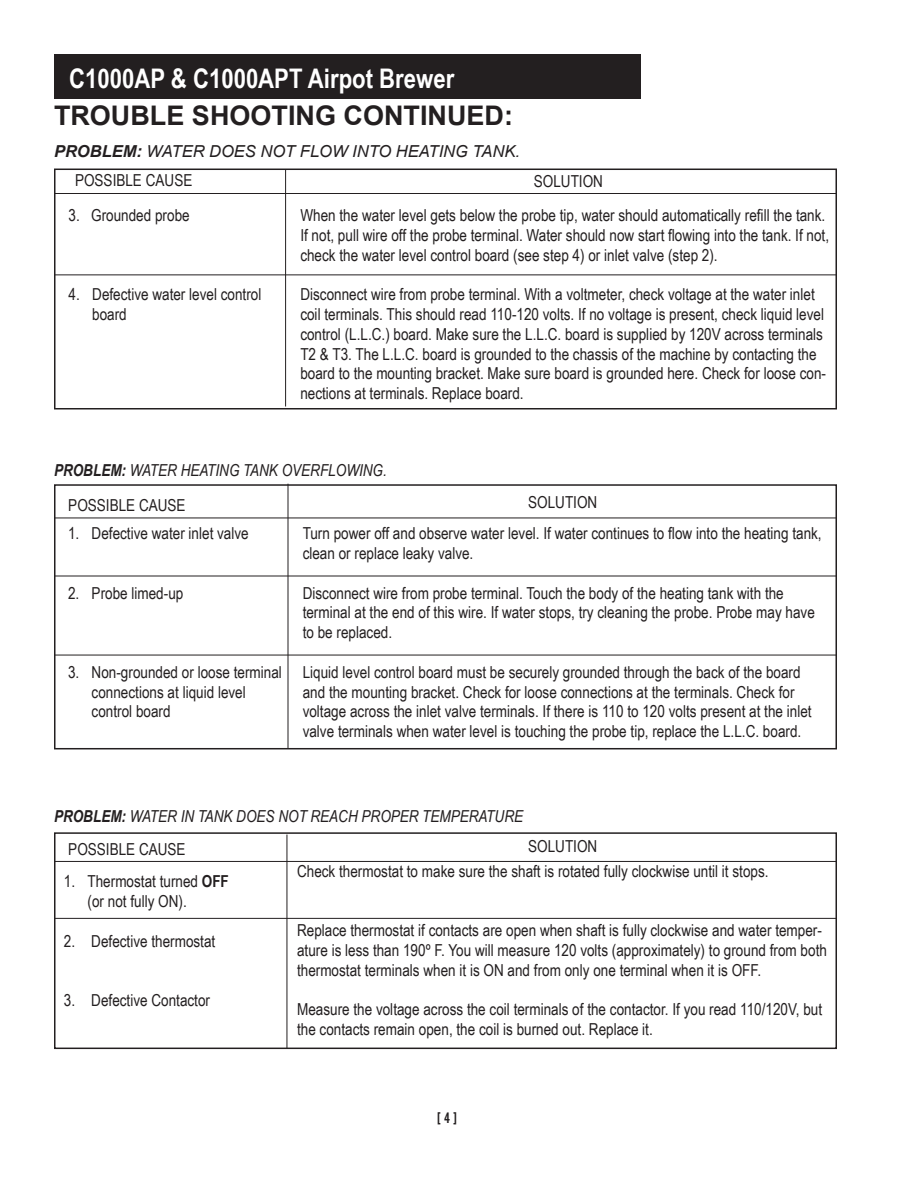
<style>
.page{position:relative;width:918px;height:1188px;background:#fff}
.page>*{position:absolute;margin:0;border:0;box-sizing:border-box;transform-origin:0 0}
.t1{font:700 27px "Arial Narrow";color:#fff}
.t2{font:700 27px "Arial";color:#231f20}
.t3{font:16.5px/19.8px "Arial Narrow";color:#231f20}
.t4{font:italic 16.5px/36px "Arial Narrow";color:#231f20}
.t5{font:italic 16.5px "Arial";color:#231f20}
.t6{font:15px "Alternate Gothic No 2 BT";color:#231f20}
.s1{font-weight:700}
.s2{font-style:normal}
</style>
<div class="page">
<div style="left:54px;top:169px;width:783px;height:241px;border:2px solid #231f20"></div>
<hr style="left:54px;top:193px;width:783px;height:1px;background:#231f20">
<hr style="left:285px;top:170px;width:1px;height:236px;background:#231f20">
<hr style="left:54px;top:275px;width:783px;height:1px;background:#231f20">
<div style="left:54px;top:484px;width:783px;height:265px;border:2px solid #231f20"></div>
<hr style="left:54px;top:518px;width:783px;height:1px;background:#231f20">
<hr style="left:54px;top:655px;width:783px;height:1px;background:#231f20">
<hr style="left:288px;top:484px;width:1px;height:264px;background:#231f20">
<hr style="left:54px;top:576px;width:783px;height:1px;background:#231f20">
<hr style="left:54px;top:861px;width:783px;height:1px;background:#231f20">
<div style="left:54px;top:832px;width:783px;height:217px;border:2px solid #231f20"></div>
<hr style="left:287px;top:835px;width:1px;height:214px;background:#231f20">
<hr style="left:54px;top:918px;width:783px;height:1px;background:#231f20">
<div style="left:54px;top:54px;width:586px;height:45px;background:#231f20"></div>
<h1 class="t1" style="left:69px;top:58px;width:387px">C1000AP &amp; C1000APT Airpot Brewer</h1>
<h1 class="t2" style="left:54px;top:98px;width:460px">TROUBLE SHOOTING CONTINUED:</h1>
<p class="t5" style="left:54px;top:141px;width:468px"><span class="s1">PROBLEM:</span> WATER DOES NOT FLOW INTO HEATING TANK.</p>
<p class="t3" style="left:75px;top:170px;width:119px">POSSIBLE CAUSE</p>
<p class="t3" style="left:534px;top:171px;width:71px">SOLUTION</p>
<p class="t3" style="left:69px;top:205px;width:123px">3. Grounded probe</p>
<p class="t3" style="left:300px;top:205px;width:530px">When the water level gets below the probe tip, water should automatically refill the tank.<br>If not, pull wire off the probe terminal. Water should now start flowing into the tank. If not, check the water level control board (see step 4) or inlet valve (step 2).</p>
<p class="t3" style="left:300px;top:284px;width:527px">Disconnect wire from probe terminal. With a voltmeter, check voltage at the water inlet coil terminals. This should read 110-120 volts. If no voltage is present, check liquid level control (L.L.C.) board. Make sure the L.L.C. board is supplied by 120V across terminals T2 &amp; T3. The L.L.C. board is grounded to the chassis of the machine by contacting the board to the mounting bracket. Make sure board is grounded here. Check for loose con&shy;nections at terminals. Replace board.</p>
<p class="t3" style="left:92px;top:284px;width:171px;text-indent:-24px">4. Defective water level control board</p>
<p class="t4" style="left:68px;top:451px;width:320px;text-indent:-14px"><span class="s1">PROBLEM:</span> WATER HEATING TANK OVERFLOWING.<br><span class="s2">POSSIBLE CAUSE</span></p>
<p class="t3" style="left:303px;top:486px;width:521px;line-height:31px;text-align:center">SOLUTION<br>Turn power off and observe water level. If water continues to flow into the heating tank,</p>
<p class="t3" style="left:303px;top:543px;width:172px">clean or replace leaky valve.</p>
<p class="t3" style="left:303px;top:582px;width:514px">Disconnect wire from probe terminal. Touch the body of the heating tank with the terminal at the end of this wire. If water stops, try cleaning the probe. Probe may have to be replaced.</p>
<p class="t3" style="left:303px;top:661px;width:510px">Liquid level control board must be securely grounded through the back of the board and the mounting bracket. Check for loose connections at the terminals. Check for voltage across the inlet valve terminals. If there is 110 to 120 volts present at the inlet valve terminals when water level is touching the probe tip, replace the L.L.C. board.</p>
<p class="t3" style="left:68px;top:523px;width:182px">1. Defective water inlet valve</p>
<p class="t3" style="left:68px;top:582px;width:117px">2. Probe limed-up</p>
<p class="t3" style="left:92px;top:661px;width:192px;text-indent:-24px">3. Non-grounded or loose terminal connections at liquid level control board</p>
<p class="t4" style="left:54px;top:798px;width:471px"><span class="s1">PROBLEM:</span> WATER IN TANK DOES NOT REACH PROPER TEMPERATURE</p>
<p class="t3" style="left:68px;top:839px;width:119px">POSSIBLE CAUSE</p>
<p class="t3" style="left:528px;top:835px;width:71px">SOLUTION</p>
<p class="t3" style="left:88px;top:871px;width:143px;text-indent:-24px">1. Thermostat turned <span class="s1">OFF </span>(or not fully ON).</p>
<p class="t3" style="left:64px;top:930px;width:153px">2. Defective thermostat</p>
<p class="t3" style="left:297px;top:860px;width:473px">Check thermostat to make sure the shaft is rotated fully clockwise until it stops.</p>
<p class="t3" style="left:297px;top:920px;width:531px">Replace thermostat if contacts are open when shaft is fully clockwise and water temper&shy;ature is less than 190º F. You will measure 120 volts (approximately) to ground from both thermostat terminals when it is ON and from only one terminal when it is OFF.</p>
<p class="t3" style="left:297px;top:999px;width:527px">Measure the voltage across the coil terminals of the contactor. If you read 110/120V, but the contacts remain open, the coil is burned out. Replace it.</p>
<p class="t3" style="left:64px;top:990px;width:148px">3. Defective Contactor</p>
<p class="t6" style="left:437px;top:1109px;width:22px">[ 4 ]</p>
</div>
